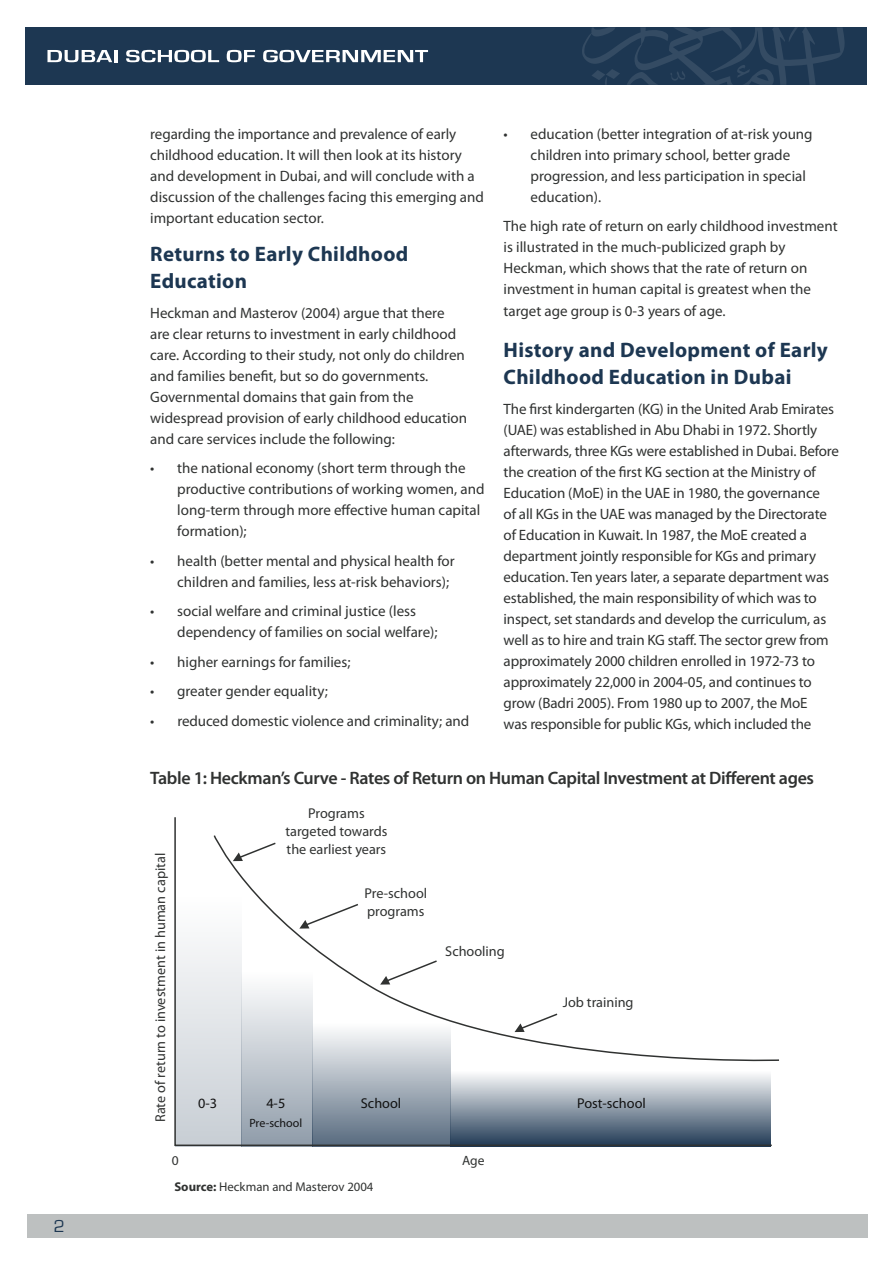
<style>
.page{position:relative;width:893px;height:1263px;background:#fff}
.page>*{position:absolute;margin:0;border:0;box-sizing:border-box;transform-origin:0 0}
.t1{font:700 21px/27px "Myriad Pro";letter-spacing:.015em;color:#1d3752}
.t2{font:600 18px "Myriad Pro";letter-spacing:-.02em;color:#303231}
.t3{font:18px "Eurostile";color:#1d3752}
.t4{font:15px/21px "Myriad Pro";color:#303231}
.t5{font:14.25px/18px "Myriad Pro";color:#303231;text-align:center}
.t6{font:14.25px "Myriad Pro";color:#121212}
.t7{font:13.5px "Myriad Pro";color:#303231}
.t8{font:12.75px "Myriad Pro";color:#303231}
.t9{font:12px "Myriad Pro";color:#121212}
.s1{font-weight:700}
</style>
<div class="page">
<div style="left:26px;top:27px;width:841px;height:58px;background:#1d3752"></div>
<svg style="left:582px;top:27px;width:263px;height:58px"></svg>
<svg style="left:47px;top:50px;width:70px;height:12px"></svg>
<svg style="left:126px;top:50px;width:93px;height:12px"></svg>
<svg style="left:227px;top:50px;width:28px;height:12px"></svg>
<svg style="left:263px;top:50px;width:165px;height:12px"></svg>
<div style="left:27px;top:1214px;width:840px;height:23px;background:#bdc0c0"></div>
<svg style="left:174px;top:817px;width:599px;height:330px"></svg>
<p class="t3" style="left:54px;top:1216px;width:13px">2</p>
<p class="t4" style="left:150px;top:123px;width:335px">regarding the importance and prevalence of early childhood education. It will then look at its history and development in Dubai, and will conclude with a discussion of the challenges facing this emerging and important education sector.</p>
<h1 class="t1" style="left:150px;top:240px;width:260px">Returns to Early Childhood<br>Education</h1>
<p class="t4" style="left:150px;top:302px;width:318px">Heckman and Masterov (2004) argue that there are clear returns to investment in early childhood care. According to their study, not only do children and families benefit, but so do governments.<br>Governmental domains that gain from the widespread provision of early childhood education and care services include the following:</p>
<p class="t4" style="left:177px;top:458px;width:309px;text-indent:-27px">• the national economy (short term through the productive contributions of working women, and long-term through more effective human capital formation);</p>
<p class="t4" style="left:177px;top:550px;width:279px;text-indent:-27px">• health (better mental and physical health for children and families, less at-risk behaviors);</p>
<p class="t4" style="left:177px;top:601px;width:262px;text-indent:-27px">• social welfare and criminal justice (less dependency of families on social welfare);</p>
<p class="t4" style="left:150px;top:651px;width:202px">• higher earnings for families;</p>
<p class="t4" style="left:150px;top:681px;width:179px">• greater gender equality;</p>
<p class="t4" style="left:150px;top:710px;width:321px">• reduced domestic violence and criminality; and</p>
<p class="t4" style="left:531px;top:123px;width:283px;text-indent:-27px">• education (better integration of at-risk young children into primary school, better grade progression, and less participation in special education).</p>
<p class="t4" style="left:504px;top:215px;width:336px">The high rate of return on early childhood investment is illustrated in the much-publicized graph by Heckman, which shows that the rate of return on investment in human capital is greatest when the target age group is 0-3 years of age.</p>
<h1 class="t1" style="left:504px;top:336px;width:326px">History and Development of Early<br>Childhood Education in Dubai</h1>
<p class="t4" style="left:504px;top:398px;width:337px">The first kindergarten (KG) in the United Arab Emirates (UAE) was established in Abu Dhabi in 1972. Shortly afterwards, three KGs were established in Dubai. Before the creation of the first KG section at the Ministry of Education (MoE) in the UAE in 1980, the governance<br>of all KGs in the UAE was managed by the Directorate of Education in Kuwait. In 1987, the MoE created a department jointly responsible for KGs and primary education. Ten years later, a separate department was established, the main responsibility of which was to inspect, set standards and develop the curriculum, as well as to hire and train KG staff. The sector grew from approximately 2000 children enrolled in 1972-73 to approximately 22,000 in 2004-05, and continues to grow (Badri 2005). From 1980 up to 2007, the MoE<br>was responsible for public KGs, which included the</p>
<p class="t2" style="left:150px;top:766px;width:665px">Table 1: Heckman’s Curve - Rates of Return on Human Capital Investment at Different ages</p>
<p class="t5" style="left:151px;top:1122px;width:271px;rotate:-90deg">Rate of return to investment in human capital</p>
<p class="t5" style="left:285px;top:803px;width:103px">Programs targeted towards the earliest years</p>
<p class="t6" style="left:198px;top:1094px;width:20px">0-3</p>
<p class="t6" style="left:266px;top:1094px;width:20px">4-5</p>
<p class="t9" style="left:249px;top:1115px;width:54px">Pre-school</p>
<p class="t5" style="left:364px;top:884px;width:64px;text-align:left">Pre-school programs</p>
<p class="t5" style="left:445px;top:942px;width:61px">Schooling</p>
<p class="t5" style="left:563px;top:993px;width:72px">Job training</p>
<p class="t6" style="left:361px;top:1094px;width:42px">School</p>
<p class="t6" style="left:577px;top:1094px;width:70px">Post-school</p>
<p class="t7" style="left:172px;top:1152px;width:8px">0</p>
<p class="t7" style="left:462px;top:1152px;width:24px">Age</p>
<p class="t8" style="left:174px;top:1179px;width:201px"><span class="s1">Source:</span> Heckman and Masterov 2004</p>
</div>
